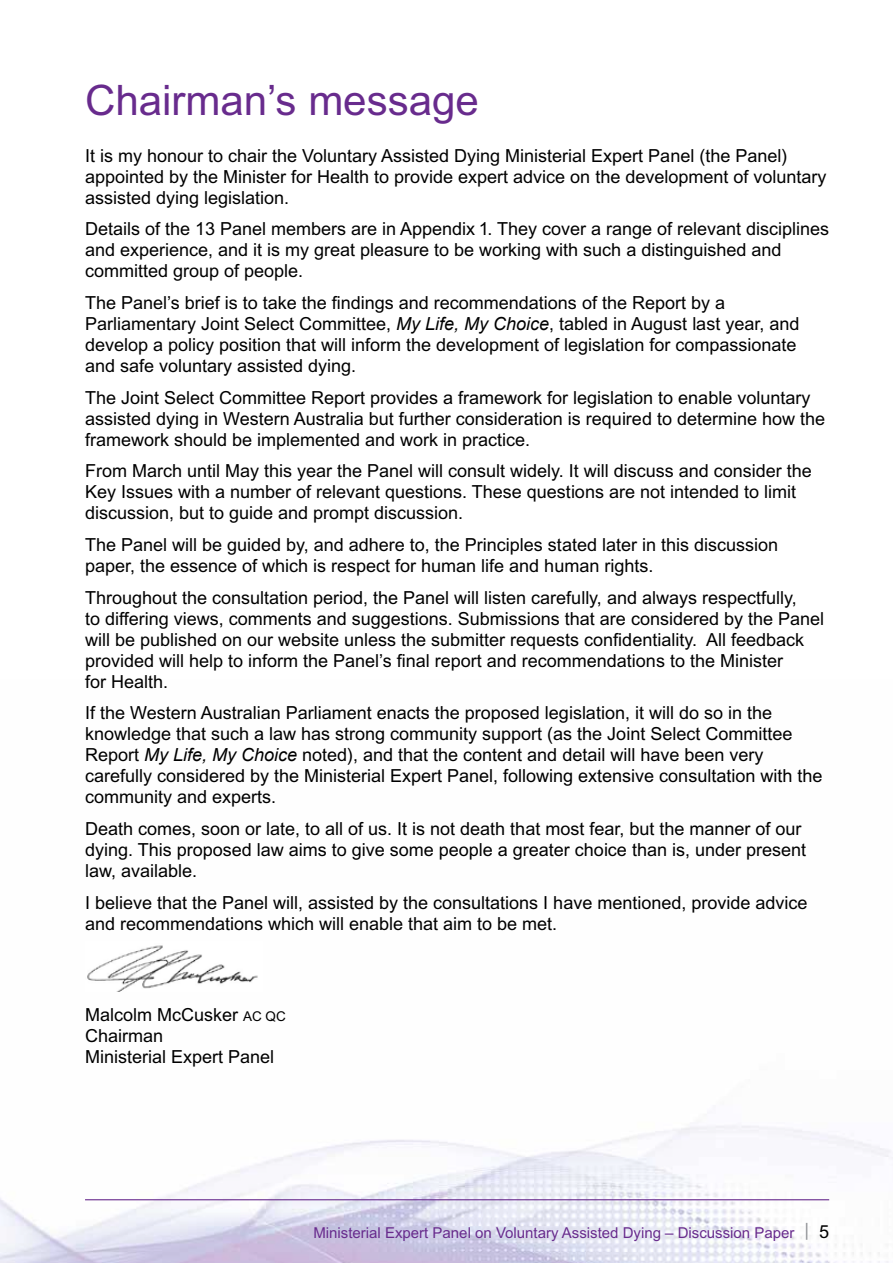
<style>
.page{position:relative;width:893px;height:1263px;background:#fff}
.page>*{position:absolute;margin:0;border:0;box-sizing:border-box;transform-origin:0 0}
.t1{font:42px "Arial MT Std";color:#682b8d}
.t2{font:18px/21px "Arial MT Std";color:#000}
.t3{font:15px "Arial MT Std";color:#682b8d}
.s1{font-family:"Arial";font-style:italic}
.s2{font-size:13.5px}
.s3{font-size:18px;color:#939598}
.s4{font-size:18px;color:#000}
</style>
<div class="page">
<img style="left:0;top:991px;width:893px;height:272px">
<hr style="left:85px;top:1199px;width:744px;height:1px;background:#682b8d">
<img style="left:87px;top:945px;width:171px;height:46px">
<h1 class="t1" style="left:85px;top:76px;width:395px">Chairman’s message</h1>
<p class="t2" style="left:85px;top:145px;width:743px">It is my honour to chair the Voluntary Assisted Dying Ministerial Expert Panel (the Panel) appointed by the Minister for Health to provide expert advice on the development of voluntary assisted dying legislation.</p>
<p class="t2" style="left:85px;top:218px;width:746px">Details of the 13 Panel members are in Appendix 1. They cover a range of relevant disciplines and experience, and it is my great pleasure to be working with such a distinguished and committed group of people.</p>
<p class="t2" style="left:85px;top:292px;width:716px">The Panel’s brief is to take the findings and recommendations of the Report by a Parliamentary Joint Select Committee, <span class="s1">My Life, My Choice</span>, tabled in August last year, and develop a policy position that will inform the development of legislation for compassionate and safe voluntary assisted dying.</p>
<p class="t2" style="left:85px;top:387px;width:741px">The Joint Select Committee Report provides a framework for legislation to enable voluntary assisted dying in Western Australia but further consideration is required to determine how the framework should be implemented and work in practice.</p>
<p class="t2" style="left:85px;top:460px;width:728px">From March until May this year the Panel will consult widely. It will discuss and consider the<br>Key Issues with a number of relevant questions. These questions are not intended to limit discussion, but to guide and prompt discussion.</p>
<p class="t2" style="left:85px;top:534px;width:694px">The Panel will be guided by, and adhere to, the Principles stated later in this discussion paper, the essence of which is respect for human life and human rights.</p>
<p class="t2" style="left:85px;top:587px;width:741px">Throughout the consultation period, the Panel will listen carefully, and always respectfully,<br>to differing views, comments and suggestions. Submissions that are considered by the Panel will be published on our website unless the submitter requests confidentiality. All feedback provided will help to inform the Panel’s final report and recommendations to the Minister<br>for Health.</p>
<p class="t2" style="left:85px;top:702px;width:739px">If the Western Australian Parliament enacts the proposed legislation, it will do so in the knowledge that such a law has strong community support (as the Joint Select Committee Report <span class="s1">My Life, My Choice</span> noted), and that the content and detail will have been very carefully considered by the Ministerial Expert Panel, following extensive consultation with the community and experts.</p>
<p class="t2" style="left:85px;top:818px;width:723px">Death comes, soon or late, to all of us. It is not death that most fear, but the manner of our dying. This proposed law aims to give some people a greater choice than is, under present law, available.</p>
<p class="t2" style="left:85px;top:892px;width:724px">I believe that the Panel will, assisted by the consultations I have mentioned, provide advice and recommendations which will enable that aim to be met.</p>
<p class="t2" style="left:85px;top:1004px;width:202px">Malcolm McCusker <span class="s2">AC QC<br></span>Chairman<br>Ministerial Expert Panel</p>
<p class="t3" style="left:313px;top:1224px;width:517px">Ministerial Expert Panel on Voluntary Assisted Dying – Discussion Paper <span class="s3">|</span> <span class="s4">5</span></p>
</div>
